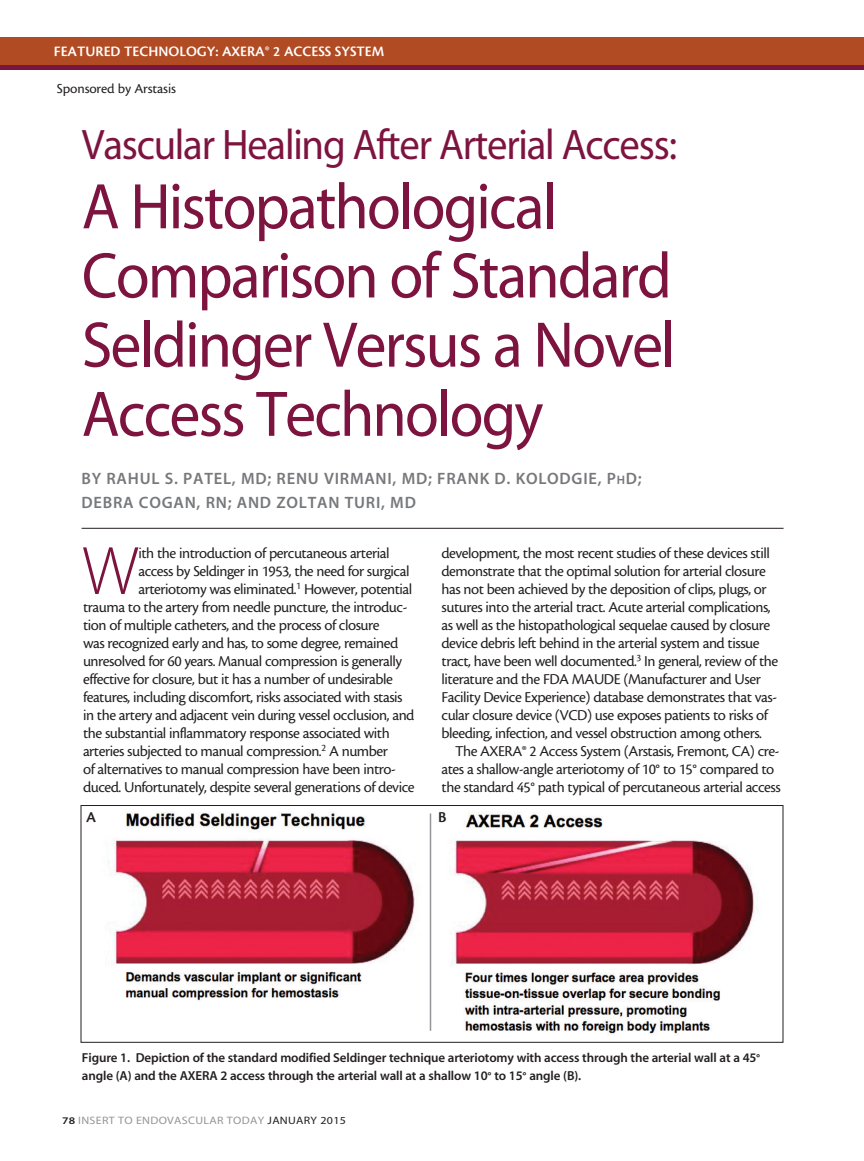
<style>
.page{position:relative;width:864px;height:1161px;background:#fff}
.page>*{position:absolute;margin:0;border:0;box-sizing:border-box;transform-origin:0 0}
.Drop_Cap{font:69.15px "Myriad MM 215 600";color:#7d1440}
._00_new_headline{font:65.1px/69.2px "Myriad MM 400 600";letter-spacing:-.03em;color:#7d1440;scale:.95 1}
._00_new_headline-2{font:42.9px "Myriad MM 400 600";letter-spacing:-.03em;color:#7d1440;scale:.95 1}
.Byline{font:16.5px "Myriad MM 565 600";letter-spacing:.045em;color:#76787b}
.Drop_Cap-2{font:15.75px/18px "Cronos MM 408 10";letter-spacing:-.03em;color:#231f20}
.crst_dept_body{font:15.75px/18px "Cronos MM 408 10";letter-spacing:-.03em;color:#231f20}
.t1{font:15.75px "Cronos MM 574 10";color:#231f20}
.t2{font:15px "Cronos MM 574 10";color:#fff}
.t3{font:14.25px "Cronos MM 408 9";letter-spacing:-.01em;color:#231f20}
.crst_dept_caption{font:13.05px/18px "Myriad MM 565 600";letter-spacing:-.01em;color:#231f20}
.t4{font:10.8px "Myriad MM 400 600";letter-spacing:.025em;color:#939598;scale:1.11 1}
.s1{font-family:"Myriad MM SC750 565 600"}
.s2{font-family:"Myriad MM SC750 565 600";font-size:12.3px}
.s3{font-family:"Cronos MM 565 8"}
.s4{font-family:"Myriad MM 565 600";font-size:10.2px;color:#231f20}
.s5{color:#231f20}
</style>
<div class="page">
<div style="left:0;top:37px;width:864px;height:32px;background:#b14b23"></div>
<hr style="left:0;top:65px;width:864px;height:4px;background:#7d1440">
<hr style="left:82px;top:528px;width:702px;height:1px;background:#231f20">
<img style="left:108px;top:812px;width:647px;height:222px">
<div style="left:81px;top:805px;width:702px;height:238px;border:1px solid #231f20"></div>
<hr style="left:430px;top:814px;width:1px;height:217px;background:#939598">
<p class="t2" style="left:54px;top:43px;width:332px">FEATURED TECHNOLOGY: AXERA® 2 ACCESS SYSTEM</p>
<p class="t3" style="left:57px;top:81px;width:120px">Sponsored by Arstasis</p>
<p class="_00_new_headline-2" style="left:82px;top:124px;width:628px">Vascular Healing After Arterial Access:</p>
<p class="_00_new_headline" style="left:82px;top:175px;width:627px">A Histopathological<br>Comparison of Standard<br>Seldinger Versus a Novel<br>Access Technology</p>
<p class="Byline" style="left:82px;top:471px;width:562px">BY RAHUL S. PATEL, MD; RENU VIRMANI, MD; FRANK D. KOLODGIE, <span class="s1">P</span><span class="s2">h</span><span class="s1">D</span>;</p>
<p class="Byline" style="left:82px;top:495px;width:336px">DEBRA COGAN, RN; AND ZOLTAN TURI, MD</p>
<p class="Drop_Cap" style="left:82px;top:537px;width:58px">W</p>
<p class="Drop_Cap-2" style="left:138px;top:544px;width:253px">ith the introduction of percutaneous arterial</p>
<p class="Drop_Cap-2" style="left:138px;top:562px;width:273px">access by Seldinger in 1953, the need for surgical</p>
<p class="Drop_Cap-2" style="left:138px;top:580px;width:275px">arteriotomy was eliminated.<sup>1</sup> However, potential</p>
<p class="Drop_Cap-2" style="left:83px;top:598px;width:326px">trauma to the artery from needle puncture, the introduc-</p>
<p class="Drop_Cap-2" style="left:83px;top:616px;width:298px">tion of multiple catheters, and the process of closure</p>
<p class="Drop_Cap-2" style="left:83px;top:634px;width:317px">was recognized early and has, to some degree, remained</p>
<p class="Drop_Cap-2" style="left:83px;top:652px;width:321px">unresolved for 60 years. Manual compression is generally</p>
<p class="Drop_Cap-2" style="left:83px;top:670px;width:311px">effective for closure, but it has a number of undesirable</p>
<p class="Drop_Cap-2" style="left:83px;top:688px;width:321px">features, including discomfort, risks associated with stasis</p>
<p class="Drop_Cap-2" style="left:83px;top:706px;width:333px">in the artery and adjacent vein during vessel occlusion, and</p>
<p class="Drop_Cap-2" style="left:83px;top:724px;width:308px">the substantial inflammatory response associated with</p>
<p class="Drop_Cap-2" style="left:83px;top:742px;width:306px">arteries subjected to manual compression.<sup>2</sup> A number</p>
<p class="Drop_Cap-2" style="left:83px;top:760px;width:315px">of alternatives to manual compression have been intro-</p>
<p class="Drop_Cap-2" style="left:83px;top:778px;width:333px">duced. Unfortunately, despite several generations of device</p>
<p class="Drop_Cap-2" style="left:442px;top:544px;width:338px">development, the most recent studies of these devices still demonstrate that the optimal solution for arterial closure has not been achieved by the deposition of clips, plugs, or sutures into the arterial tract. Acute arterial complications, as well as the histopathological sequelae caused by closure device debris left behind in the arterial system and tissue tract, have been well documented.<sup>3</sup> In general, review of the literature and the FDA MAUDE (Manufacturer and User Facility Device Experience) database demonstrates that vas&shy;cular closure device (VCD) use exposes patients to risks of bleeding, infection, and vessel obstruction among others.</p>
<p class="crst_dept_body" style="left:442px;top:742px;width:341px;text-indent:14px">The AXERA® 2 Access System (Arstasis, Fremont, CA) cre&shy;ates a shallow-angle arteriotomy of 10° to 15° compared to the standard 45° path typical of percutaneous arterial access</p>
<p class="t1" style="left:86px;top:809px;width:11px">A</p>
<p class="t1" style="left:438px;top:809px;width:10px">B</p>
<p class="crst_dept_caption" style="left:82px;top:1049px;width:680px">Figure 1. Depiction of the standard modified Seldinger technique arteriotomy with access through the arterial wall at a 45<span class="s3">° </span>angle (A) and the AXERA 2 access through the arterial wall at a shallow 10<span class="s3">°</span> to 15<span class="s3">°</span> angle (B).</p>
<p class="t4" style="left:62px;top:1115px;width:257px"><span class="s4">78</span> INSERT TO ENDOVASCULAR TODAY <span class="s5">JANUARY 2015</span></p>
</div>
